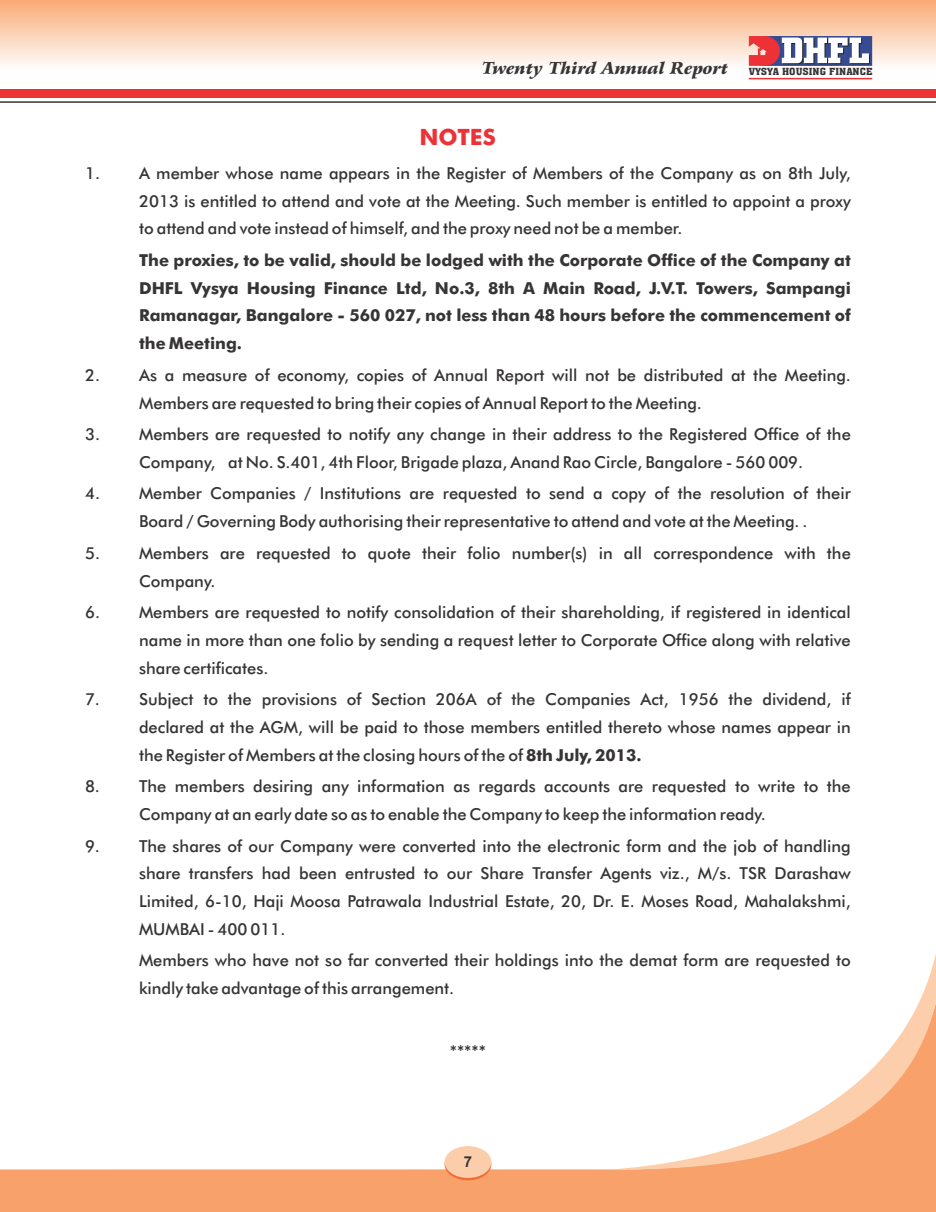
<style>
.page{position:relative;width:936px;height:1212px;background:#fff}
.page>*{position:absolute;margin:0;border:0;box-sizing:border-box;transform-origin:0 0}
.t1{font:700 22.5px "Futura BT";color:#ed3237}
.t2{font:500 16.5px/27.8px "Futura BT";color:#373435}
.t3{font:700 16.5px/27.8px "Futura BT";color:#373435;text-align:justify}
.t4{font:italic 900 16.5px "Arrus BT";color:#373435}
.t5{font:700 15px "Arial";color:#373435}
.t6{font:9.6px "Aachen BT";color:#373435;scale:1.09 1}
.s1{font-weight:700}
</style>
<div class="page">
<div style="left:0;top:0;width:935px;height:81px;background:linear-gradient(to bottom,#f9ab77,#fff)"></div>
<svg style="left:0;top:1146px;width:935px;height:66px;fill:#f8a16b"></svg>
<svg style="left:612px;top:958px;width:323px;height:213px"></svg>
<svg style="left:444px;top:1148px;width:47px;height:32px"></svg>
<div style="left:444px;top:1146px;width:47px;height:32px;background:#fccdab;border-radius:50%"></div>
<div style="left:0;top:90px;width:935px;height:8px;background:#ed3237"></div>
<hr style="left:0;top:101px;width:935px;height:2px;background:#373435">
<hr style="left:748px;top:78px;width:124px;height:1px;background:#ed3237">
<svg style="left:748px;top:36px;width:124px;height:30px"></svg>
<p class="t4" style="left:482px;top:61px;width:248px">Twenty Third Annual Report</p>
<p class="t6" style="left:748px;top:68px;width:115px">VYSYA HOUSING FINANCE</p>
<h1 class="t1" style="left:419px;top:128px;width:78px">NOTES</h1>
<p class="t2" style="left:139px;top:161px;width:713px;text-align:justify;text-indent:-54px">1. A member whose name appears in the Register of Members of the Company as on 8th July, 2013 is entitled to attend and vote at the Meeting. Such member is entitled to appoint a proxy to attend and vote instead of himself, and the proxy need not be a member.</p>
<p class="t3" style="left:139px;top:248px;width:713px">The proxies, to be valid, should be lodged with the Corporate Office of the Company at DHFL Vysya Housing Finance Ltd, No.3, 8th A Main Road, J.V.T. Towers, Sampangi Ramanagar, Bangalore - 560 027, not less than 48 hours before the commencement of the Meeting.</p>
<p class="t2" style="left:139px;top:363px;width:713px;text-indent:-54px">2. As a measure of economy, copies of Annual Report will not be distributed at the Meeting.<br>Members are requested to bring their copies of Annual Report to the Meeting.</p>
<p class="t2" style="left:85px;top:422px;width:767px;text-align:center">3. Members are requested to notify any change in their address to the Registered Office of the<br>Company, at No. S.401, 4th Floor, Brigade plaza, Anand Rao Circle, Bangalore - 560 009.</p>
<p class="t2" style="left:139px;top:481px;width:713px;text-indent:-54px">4. Member Companies / Institutions are requested to send a copy of the resolution of their<br>Board / Governing Body authorising their representative to attend and vote at the Meeting. .</p>
<p class="t2" style="left:139px;top:541px;width:713px;text-indent:-54px">5. Members are requested to quote their folio number(s) in all correspondence with the<br>Company.</p>
<p class="t2" style="left:139px;top:600px;width:713px;text-align:justify;text-indent:-54px">6. Members are requested to notify consolidation of their shareholding, if registered in identical name in more than one folio by sending a request letter to Corporate Office along with relative share certificates.</p>
<p class="t2" style="left:139px;top:687px;width:713px;text-align:justify;text-indent:-54px">7. Subject to the provisions of Section 206A of the Companies Act, 1956 the dividend, if declared at the AGM, will be paid to those members entitled thereto whose names appear in the Register of Members at the closing hours of the of <span class="s1">8th July, 2013.</span></p>
<p class="t2" style="left:139px;top:774px;width:713px;text-indent:-54px">8. The members desiring any information as regards accounts are requested to write to the<br>Company at an early date so as to enable the Company to keep the information ready.</p>
<p class="t2" style="left:139px;top:833px;width:713px;text-align:justify;text-indent:-54px">9. The shares of our Company were converted into the electronic form and the job of handling share transfers had been entrusted to our Share Transfer Agents viz., M/s. TSR Darashaw Limited, 6-10, Haji Moosa Patrawala Industrial Estate, 20, Dr. E. Moses Road, Mahalakshmi, MUMBAI - 400 011.</p>
<p class="t2" style="left:139px;top:948px;width:713px">Members who have not so far converted their holdings into the demat form are requested to kindly take advantage of this arrangement.</p>
<p class="t2" style="left:449px;top:1039px;width:38px">*****</p>
<p class="t5" style="left:464px;top:1156px;width:10px">7</p>
</div>
